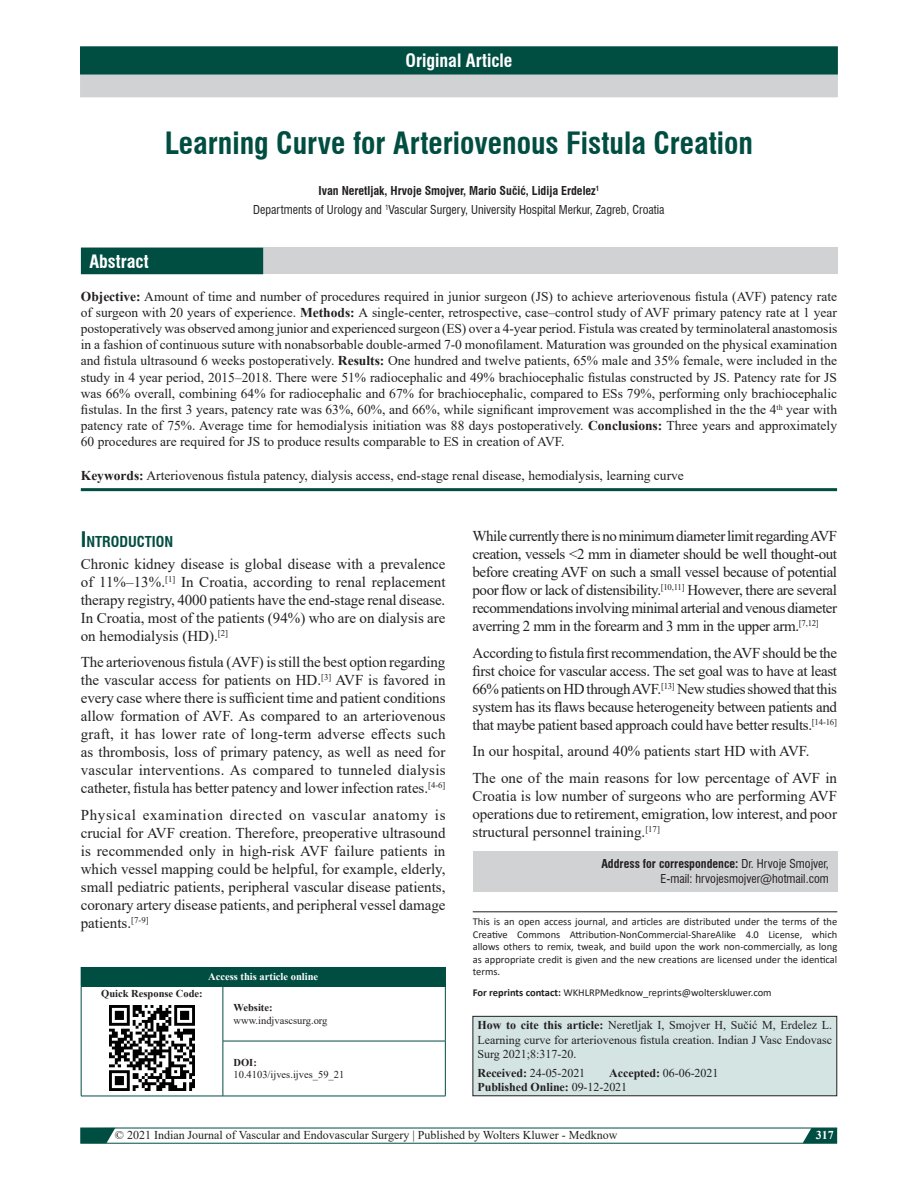
<style>
.page{position:relative;width:918px;height:1188px;background:#fff}
.page>*{position:absolute;margin:0;border:0;box-sizing:border-box;transform-origin:0 0}
.t1{font:700 condensed 30px "Swiss 721 BT";color:#004d42}
.t2{font:700 condensed 18px "Swiss 721 BT";color:#fff}
.t3{font:15px/18px "Times New Roman";letter-spacing:-.005em;color:#231f20;text-align:justify}
.t4{font:700 condensed 14.7px "Swiss 721 BT";color:#004d42}
.t5{font:13.5px/16.2px "Times New Roman";color:#231f20;text-align:justify}
.t6{font:12px/14.4px "Times New Roman";color:#231f20;text-align:justify}
.t7{font:condensed 12px/14.4px "Swiss 721 BT";color:#231f20;text-align:right}
.t8{font:700 12px/14.4px "Times New Roman";letter-spacing:-.005em;color:#231f20}
.t9{font:700 12px "Times New Roman";color:#fff}
.t10{font:10.5px/12.6px "Calibri";color:#231f20;text-align:justify}
.t11{font:10.5px "Times New Roman";color:#231f20}
.t12{font:700 10.5px "Times New Roman";color:#231f20}
.t13{font:700 10.5px "Times New Roman";color:#fff}
.s1{font-weight:700}
.s2{font-size:21px}
.s3{font-weight:400}
</style>
<div class="page">
<svg style="left:80px;top:1128px;width:758px;height:16px"></svg>
<div style="left:81px;top:248px;width:756px;height:26px;background:#d1d2d4"></div>
<div style="left:81px;top:248px;width:182px;height:26px;background:#004d42"></div>
<div style="left:80px;top:46px;width:758px;height:51px;background:#d1d2d4"></div>
<div style="left:81px;top:47px;width:756px;height:27px;background:#004d42"></div>
<div style="left:80px;top:46px;width:758px;height:29px;border:2px solid #004d42"></div>
<hr style="left:81px;top:488px;width:756px;height:3px;background:#004d42">
<div style="left:473px;top:851px;width:364px;height:40px;background:#d1d2d4"></div>
<div style="left:81px;top:967px;width:364px;height:19px;background:#004d42"></div>
<svg style="left:445px;top:967px;width:1px;height:19px"></svg>
<hr style="left:81px;top:986px;width:1px;height:55px;background:#004d42">
<hr style="left:81px;top:1041px;width:1px;height:55px;background:#004d42">
<hr style="left:81px;top:986px;width:142px;height:1px;background:#004d42">
<hr style="left:223px;top:986px;width:1px;height:55px;background:#004d42">
<hr style="left:223px;top:986px;width:223px;height:1px;background:#004d42">
<hr style="left:445px;top:986px;width:1px;height:55px;background:#004d42">
<hr style="left:81px;top:1096px;width:142px;height:1px;background:#004d42">
<hr style="left:223px;top:1041px;width:1px;height:55px;background:#004d42">
<hr style="left:223px;top:1041px;width:223px;height:1px;background:#004d42">
<hr style="left:445px;top:1041px;width:1px;height:55px;background:#004d42">
<hr style="left:223px;top:1096px;width:223px;height:1px;background:#004d42">
<img style="left:110px;top:1005px;width:84px;height:85px">
<hr style="left:473px;top:911px;width:364px;height:1px;background:#231f20">
<div style="left:473px;top:1016px;width:364px;height:80px;background:#d3e4e3"></div>
<div style="left:472px;top:1016px;width:365px;height:80px;border:1px solid #231f20"></div>
<p class="t2" style="left:405px;top:50px;width:109px">Original Article</p>
<p class="t2" style="left:89px;top:251px;width:61px">Abstract</p>
<h1 class="t1" style="left:165px;top:125px;width:590px">Learning Curve for Arteriovenous Fistula Creation</h1>
<p class="t7" style="left:253px;top:181px;width:413px;line-height:18.6px;text-align:center"><span class="s1">Ivan Neretljak, Hrvoje Smojver, Mario Sučić, Lidija Erdelez</span><sup>1<br></sup>Departments of Urology and <sup>1</sup>Vascular Surgery, University Hospital Merkur, Zagreb, Croatia</p>
<p class="t5" style="left:81px;top:288px;width:758px"><span class="s1">Objective:</span> Amount of time and number of procedures required in junior surgeon (JS) to achieve arteriovenous fistula (AVF) patency rate of surgeon with 20 years of experience. <span class="s1">Methods:</span> A single‑center, retrospective, case–control study of AVF primary patency rate at 1 year postoperatively was observed among junior and experienced surgeon (ES) over a 4‑year period. Fistula was created by terminolateral anastomosis in a fashion of continuous suture with nonabsorbable double‑armed 7‑0 monofilament. Maturation was grounded on the physical examination and fistula ultrasound 6 weeks postoperatively. <span class="s1">Results:</span> One hundred and twelve patients, 65% male and 35% female, were included in the study in 4 year period, 2015–2018. There were 51% radiocephalic and 49% brachiocephalic fistulas constructed by JS. Patency rate for JS was 66% overall, combining 64% for radiocephalic and 67% for brachiocephalic, compared to ESs 79%, performing only brachiocephalic fistulas. In the first 3 years, patency rate was 63%, 60%, and 66%, while significant improvement was accomplished in the the 4<sup>th</sup> year with patency rate of 75%. Average time for hemodialysis initiation was 88 days postoperatively. <span class="s1">Conclusions:</span> Three years and approximately 60 procedures are required for JS to produce results comparable to ES in creation of AVF.</p>
<p class="t5" style="left:81px;top:467px;width:605px"><span class="s1">Keywords:</span> Arteriovenous fistula patency, dialysis access, end‑stage renal disease, hemodialysis, learning curve</p>
<p class="t4" style="left:81px;top:532px;width:15px"><span class="s2">I</span>NTRO</p>
<p class="t4" style="left:119px;top:532px;width:46px">DUCTION</p>
<p class="t3" style="left:81px;top:554px;width:366px">Chronic kidney disease is global disease with a prevalence of 11%–13%.<sup>[1]</sup> In Croatia, according to renal replacement therapy registry, 4000 patients have the end‑stage renal disease.<br>In Croatia, most of the patients (94%) who are on dialysis are on hemodialysis (HD).<sup>[2]</sup></p>
<p class="t3" style="left:81px;top:653px;width:366px">The arteriovenous fistula (AVF) is still the best option regarding the vascular access for patients on HD.<sup>[3]</sup> AVF is favored in every case where there is sufficient time and patient conditions allow formation of AVF. As compared to an arteriovenous graft, it has lower rate of long‑term adverse effects such as thrombosis, loss of primary patency, as well as need for vascular interventions. As compared to tunneled dialysis catheter, fistula has better patency and lower infection rates.<sup>[4‑6]</sup></p>
<p class="t3" style="left:81px;top:805px;width:366px">Physical examination directed on vascular anatomy is crucial for AVF creation. Therefore, preoperative ultrasound is recommended only in high‑risk AVF failure patients in which vessel mapping could be helpful, for example, elderly, small pediatric patients, peripheral vascular disease patients, coronary artery disease patients, and peripheral vessel damage patients.<sup>[7‑9]</sup></p>
<p class="t13" style="left:208px;top:969px;width:111px">Access this article online</p>
<p class="t12" style="left:101px;top:986px;width:103px">Quick Response Code:</p>
<p class="t12" style="left:234px;top:1000px;width:41px">Website:</p>
<p class="t11" style="left:234px;top:1013px;width:96px">www.indjvascsurg.org</p>
<p class="t12" style="left:234px;top:1055px;width:25px">DOI:</p>
<p class="t11" style="left:234px;top:1068px;width:112px">10.4103/ijves.ijves_59_21</p>
<p class="t3" style="left:472px;top:527px;width:366px">While currently there is no minimum diameter limit regarding AVF creation, vessels &lt;2 mm in diameter should be well thought‑out before creating AVF on such a small vessel because of potential poor flow or lack of distensibility.<sup>[10,11]</sup> However, there are several recommendations involving minimal arterial and venous diameter averring 2 mm in the forearm and 3 mm in the upper arm.<sup>[7,12]</sup></p>
<p class="t3" style="left:472px;top:643px;width:366px">According to fistula first recommendation, the AVF should be the first choice for vascular access. The set goal was to have at least 66% patients on HD through AVF.<sup>[13]</sup> New studies showed that this system has its flaws because heterogeneity between patients and that maybe patient based approach could have better results.<sup>[14‑16]</sup></p>
<p class="t3" style="left:472px;top:737px;width:366px;line-height:26.5px">In our hospital, around 40% patients start HD with AVF.<br>The one of the main reasons for low percentage of AVF in</p>
<p class="t3" style="left:472px;top:786px;width:366px">Croatia is low number of surgeons who are performing AVF operations due to retirement, emigration, low interest, and poor structural personnel training.<sup>[17]</sup></p>
<p class="t7" style="left:601px;top:857px;width:229px"><span class="s1">Address for correspondence:</span> Dr. Hrvoje Smojver,<br>E‑mail: hrvojesmojver@hotmail.com</p>
<p class="t10" style="left:473px;top:915px;width:366px">This is an open access journal, and articles are distributed under the terms of the Creative Commons Attribution‑NonCommercial‑ShareAlike 4.0 License, which allows others to remix, tweak, and build upon the work non‑commercially, as long as appropriate credit is given and the new creations are licensed under the identical terms.</p>
<p class="t10" style="left:473px;top:986px;width:300px"><span class="s1">For reprints contact:</span> WKHLRPMedknow_reprints@wolterskluwer.com</p>
<p class="t6" style="left:478px;top:1018px;width:356px"><span class="s1">How to cite this article:</span> Neretljak I, Smojver H, Sučić M, Erdelez L.<br>Learning curve for arteriovenous fistula creation. Indian J Vasc Endovasc Surg 2021;8:317-20.</p>
<p class="t6" style="left:478px;top:1065px;width:109px"><span class="s1">Received:</span> 24‑05‑2021</p>
<p class="t8" style="left:478px;top:1065px;width:242px;text-indent:132px">Accepted: <span class="s3">06‑06‑2021<br></span>Published Online: <span class="s3">09-12-2021</span></p>
<p class="t6" style="left:115px;top:1128px;width:504px">© 2021 Indian Journal of Vascular and Endovascular Surgery | Published by Wolters Kluwer ‑ Medknow</p>
<p class="t9" style="left:816px;top:1127px;width:19px">317</p>
</div>
